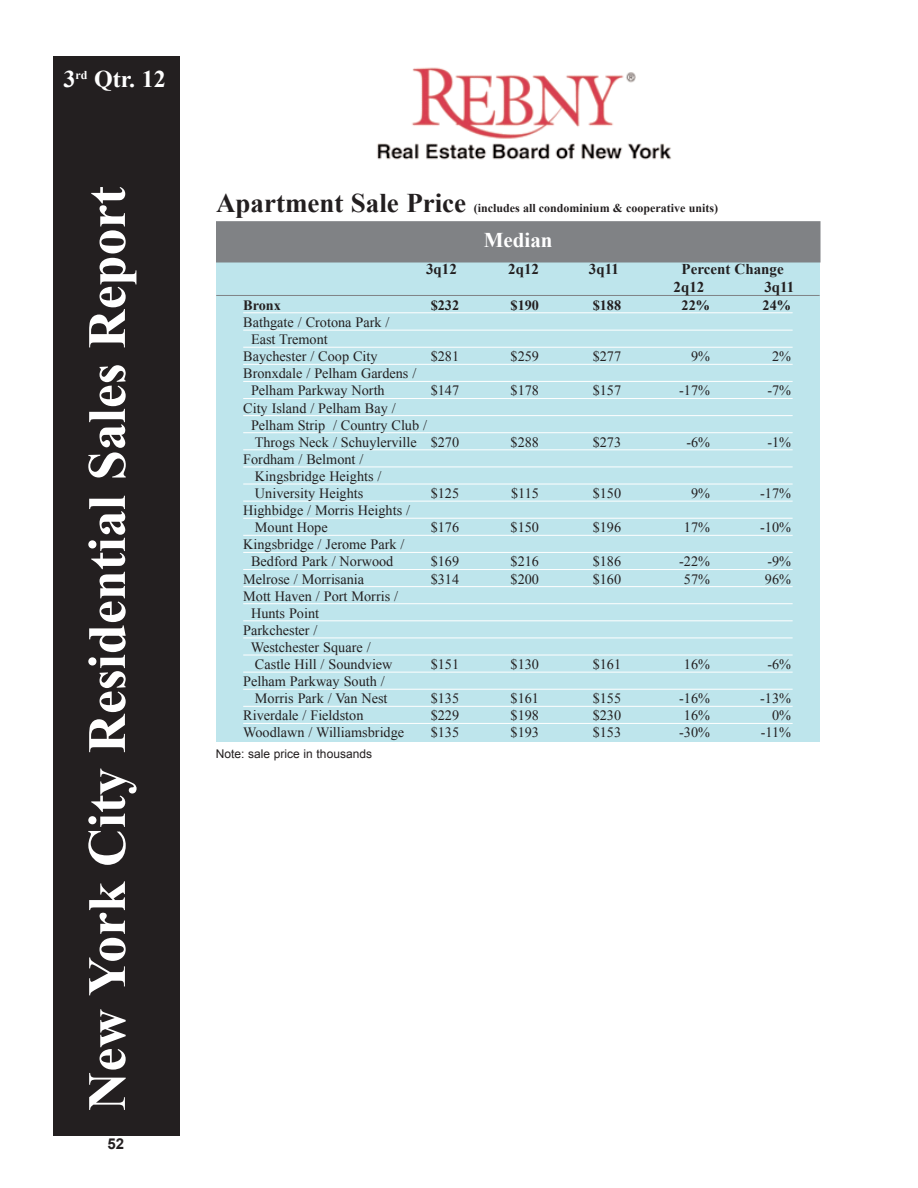
<style>
.page{position:relative;width:918px;height:1188px;background:#fff}
.page>*{position:absolute;margin:0;border:0;box-sizing:border-box;transform-origin:0 0}
.t1{font:700 54px "Times New Roman";color:#fff}
.t2{font:700 27px "Times New Roman";color:#231f20}
.t3{font:700 24px "Times New Roman";color:#fff}
.t4{font:700 21px "Times New Roman";color:#fff}
.t5{font:700 15px/17.7px "Times New Roman";color:#231f20}
.t6{font:700 15px "Arial";color:#231f20}
.t7{font:14.25px/17.1px "Times New Roman";color:#231f20}
.t8{font:700 14.25px "Times New Roman";color:#231f20}
.t9{font:700 12px "Times New Roman";color:#231f20}
.t10{font:12px "Arial";color:#231f20}
</style>
<div class="page">
<div style="left:53px;top:56px;width:127px;height:1080px;background:#231f20"></div>
<div style="left:216px;top:262px;width:604px;height:480px;background:#bee5ec"></div>
<hr style="left:216px;top:295px;width:604px;height:1px;background:#808285">
<hr style="left:243px;top:313px;width:550px;height:1px;background:#fff">
<hr style="left:243px;top:330px;width:550px;height:1px;background:#fff">
<hr style="left:243px;top:347px;width:550px;height:1px;background:#fff">
<hr style="left:243px;top:364px;width:550px;height:1px;background:#fff">
<hr style="left:243px;top:381px;width:550px;height:1px;background:#fff">
<hr style="left:243px;top:398px;width:550px;height:1px;background:#fff">
<hr style="left:243px;top:415px;width:550px;height:1px;background:#fff">
<hr style="left:243px;top:432px;width:550px;height:1px;background:#fff">
<hr style="left:243px;top:450px;width:550px;height:1px;background:#fff">
<hr style="left:243px;top:467px;width:550px;height:1px;background:#fff">
<hr style="left:243px;top:484px;width:550px;height:1px;background:#fff">
<hr style="left:243px;top:501px;width:550px;height:1px;background:#fff">
<hr style="left:243px;top:518px;width:550px;height:1px;background:#fff">
<hr style="left:243px;top:535px;width:550px;height:1px;background:#fff">
<hr style="left:243px;top:552px;width:550px;height:1px;background:#fff">
<hr style="left:243px;top:569px;width:550px;height:1px;background:#fff">
<hr style="left:243px;top:586px;width:550px;height:1px;background:#fff">
<hr style="left:243px;top:603px;width:550px;height:1px;background:#fff">
<hr style="left:243px;top:621px;width:550px;height:1px;background:#fff">
<hr style="left:243px;top:638px;width:550px;height:1px;background:#fff">
<hr style="left:243px;top:655px;width:550px;height:1px;background:#fff">
<hr style="left:243px;top:672px;width:550px;height:1px;background:#fff">
<hr style="left:243px;top:689px;width:550px;height:1px;background:#fff">
<hr style="left:243px;top:706px;width:550px;height:1px;background:#fff">
<hr style="left:243px;top:723px;width:550px;height:1px;background:#fff">
<div style="left:218px;top:223px;width:601px;height:38px;background:#808285"></div>
<div style="left:216px;top:221px;width:605px;height:41px;border:2px solid #808285"></div>
<img style="left:377px;top:67px;width:294px;height:93px">
<h3 class="t3" style="left:64px;top:66px;width:104px">3<sup>rd</sup> Qtr. 12</h3>
<h1 class="t1" style="left:77px;top:1111px;width:926px;rotate:-90deg">New York City Residential Sales Report</h1>
<p class="t6" style="left:108px;top:1136px;width:18px">52</p>
<h2 class="t2" style="left:216px;top:188px;width:252px">Apartment Sale Price</h2>
<p class="t9" style="left:474px;top:201px;width:246px">(includes all condominium &amp; cooperative units)</p>
<h3 class="t4" style="left:484px;top:228px;width:70px">Median</h3>
<p class="t5" style="left:426px;top:261px;width:32px">3q12</p>
<p class="t5" style="left:508px;top:261px;width:32px">2q12</p>
<p class="t5" style="left:589px;top:261px;width:32px">3q11</p>
<p class="t5" style="left:674px;top:261px;width:112px;text-indent:8px">Percent Change<br>2q12</p>
<p class="t5" style="left:764px;top:278px;width:32px">3q11</p>
<p class="t8" style="left:243px;top:297px;width:39px">Bronx</p>
<p class="t8" style="left:431px;top:297px;width:30px">$232</p>
<p class="t8" style="left:511px;top:297px;width:30px">$190</p>
<p class="t8" style="left:593px;top:297px;width:30px">$188</p>
<p class="t8" style="left:682px;top:297px;width:30px">22%</p>
<p class="t8" style="left:763px;top:297px;width:30px">24%</p>
<p class="t7" style="left:243px;top:314px;width:148px">Bathgate / Crotona Park /</p>
<p class="t7" style="left:251px;top:331px;width:78px">East Tremont</p>
<p class="t7" style="left:243px;top:348px;width:136px">Baychester / Coop City</p>
<p class="t7" style="left:431px;top:348px;width:30px">$281</p>
<p class="t7" style="left:511px;top:348px;width:30px">$259</p>
<p class="t7" style="left:593px;top:348px;width:30px">$277</p>
<p class="t7" style="left:691px;top:348px;width:20px">9%</p>
<p class="t7" style="left:772px;top:348px;width:20px">2%</p>
<p class="t7" style="left:251px;top:365px;width:167px;text-indent:-8px">Bronxdale / Pelham Gardens /<br>Pelham Parkway North</p>
<p class="t7" style="left:431px;top:382px;width:30px">$147</p>
<p class="t7" style="left:511px;top:382px;width:30px">$178</p>
<p class="t7" style="left:593px;top:382px;width:30px">$157</p>
<p class="t7" style="left:679px;top:382px;width:32px">-17%</p>
<p class="t7" style="left:767px;top:382px;width:25px">-7%</p>
<p class="t7" style="left:251px;top:399px;width:210px;text-indent:-8px">City Island / Pelham Bay /<br>Pelham Strip / Country Club /<br>Throgs Neck / Schuylerville $270</p>
<p class="t7" style="left:511px;top:433px;width:30px">$288</p>
<p class="t7" style="left:593px;top:433px;width:30px">$273</p>
<p class="t7" style="left:686px;top:433px;width:25px">-6%</p>
<p class="t7" style="left:767px;top:433px;width:25px">-1%</p>
<p class="t7" style="left:255px;top:450px;width:128px;text-indent:-12px">Fordham / Belmont /<br>Kingsbridge Heights /<br>University Heights</p>
<p class="t7" style="left:255px;top:502px;width:157px;text-indent:-12px">Highbidge / Morris Heights /<br>Mount Hope</p>
<p class="t7" style="left:243px;top:536px;width:163px;text-align:center">Kingsbridge / Jerome Park /<br>Bedford Park / Norwood</p>
<p class="t7" style="left:431px;top:485px;width:30px">$125</p>
<p class="t7" style="left:511px;top:485px;width:29px">$115</p>
<p class="t7" style="left:593px;top:485px;width:30px">$150</p>
<p class="t7" style="left:691px;top:485px;width:20px">9%</p>
<p class="t7" style="left:760px;top:485px;width:32px">-17%</p>
<p class="t7" style="left:431px;top:519px;width:30px">$176</p>
<p class="t7" style="left:511px;top:519px;width:30px">$150</p>
<p class="t7" style="left:593px;top:519px;width:30px">$196</p>
<p class="t7" style="left:684px;top:519px;width:28px">17%</p>
<p class="t7" style="left:760px;top:519px;width:32px">-10%</p>
<p class="t7" style="left:431px;top:553px;width:30px">$169</p>
<p class="t7" style="left:511px;top:553px;width:30px">$216</p>
<p class="t7" style="left:593px;top:553px;width:30px">$186</p>
<p class="t7" style="left:679px;top:553px;width:32px">-22%</p>
<p class="t7" style="left:767px;top:553px;width:25px">-9%</p>
<p class="t7" style="left:243px;top:570px;width:123px">Melrose / Morrisania</p>
<p class="t7" style="left:431px;top:570px;width:30px">$314</p>
<p class="t7" style="left:511px;top:570px;width:30px">$200</p>
<p class="t7" style="left:593px;top:570px;width:30px">$160</p>
<p class="t7" style="left:684px;top:570px;width:28px">57%</p>
<p class="t7" style="left:765px;top:570px;width:28px">96%</p>
<p class="t7" style="left:243px;top:587px;width:156px">Mott Haven / Port Morris /</p>
<p class="t7" style="left:251px;top:604px;width:70px">Hunts Point</p>
<p class="t7" style="left:243px;top:621px;width:76px">Parkchester /</p>
<p class="t7" style="left:251px;top:639px;width:121px">Westchester Square /</p>
<p class="t7" style="left:255px;top:656px;width:139px">Castle Hill / Soundview</p>
<p class="t7" style="left:431px;top:656px;width:30px">$151</p>
<p class="t7" style="left:511px;top:656px;width:30px">$130</p>
<p class="t7" style="left:593px;top:656px;width:30px">$161</p>
<p class="t7" style="left:684px;top:656px;width:28px">16%</p>
<p class="t7" style="left:767px;top:656px;width:25px">-6%</p>
<p class="t7" style="left:243px;top:673px;width:146px;text-align:right">Pelham Parkway South /<br>Morris Park / Van Nest</p>
<p class="t7" style="left:431px;top:690px;width:30px">$135</p>
<p class="t7" style="left:511px;top:690px;width:30px">$161</p>
<p class="t7" style="left:593px;top:690px;width:30px">$155</p>
<p class="t7" style="left:679px;top:690px;width:32px">-16%</p>
<p class="t7" style="left:760px;top:690px;width:32px">-13%</p>
<p class="t7" style="left:243px;top:707px;width:122px">Riverdale / Fieldston</p>
<p class="t7" style="left:431px;top:707px;width:30px">$229</p>
<p class="t7" style="left:511px;top:707px;width:30px">$198</p>
<p class="t7" style="left:593px;top:707px;width:30px">$230</p>
<p class="t7" style="left:684px;top:707px;width:28px">16%</p>
<p class="t7" style="left:772px;top:707px;width:20px">0%</p>
<p class="t7" style="left:243px;top:724px;width:162px">Woodlawn / Williamsbridge</p>
<p class="t7" style="left:431px;top:724px;width:30px">$135</p>
<p class="t7" style="left:511px;top:724px;width:30px">$193</p>
<p class="t7" style="left:593px;top:724px;width:30px">$153</p>
<p class="t7" style="left:679px;top:724px;width:32px">-30%</p>
<p class="t7" style="left:761px;top:724px;width:32px">-11%</p>
<p class="t10" style="left:216px;top:747px;width:158px">Note: sale price in thousands</p>
</div>
